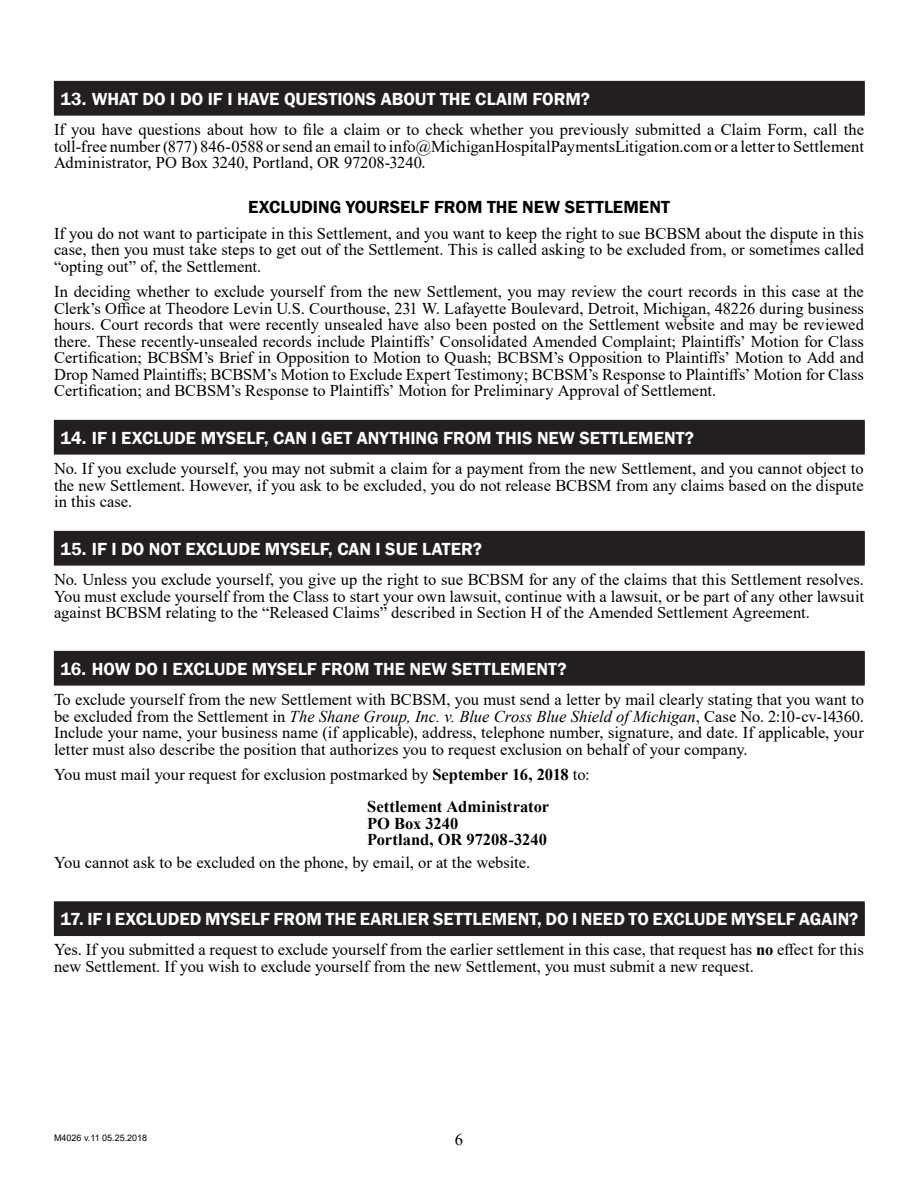
<style>
.page{position:relative;width:918px;height:1188px;background:#fff}
.page>*{position:absolute;margin:0;border:0;box-sizing:border-box;transform-origin:0 0}
.t1{font:600 18px "Franklin Gothic";color:#fff}
.Black_H1{font:600 18px "Franklin Gothic";color:#000}
.Body_Copy{font:16.5px/16.5px "Times New Roman";color:#000;text-align:justify}
.Address{font:700 16.5px/16.5px "Times New Roman";color:#000}
.t2{font:9px "Arial";color:#000}
.s1{font-style:italic}
.s2{font-weight:700}
</style>
<div class="page">
<div style="left:54px;top:81px;width:810px;height:34px;background:#231f20"></div>
<hr style="left:54px;top:81px;width:811px;height:1px;background:#231f20">
<hr style="left:864px;top:82px;width:1px;height:33px;background:#231f20">
<hr style="left:54px;top:115px;width:811px;height:1px;background:#231f20">
<div style="left:54px;top:420px;width:810px;height:34px;background:#231f20"></div>
<hr style="left:54px;top:420px;width:811px;height:1px;background:#231f20">
<hr style="left:864px;top:421px;width:1px;height:33px;background:#231f20">
<hr style="left:54px;top:454px;width:811px;height:1px;background:#231f20">
<div style="left:54px;top:531px;width:810px;height:34px;background:#231f20"></div>
<hr style="left:54px;top:531px;width:811px;height:1px;background:#231f20">
<hr style="left:864px;top:532px;width:1px;height:33px;background:#231f20">
<hr style="left:54px;top:565px;width:811px;height:1px;background:#231f20">
<div style="left:54px;top:651px;width:810px;height:34px;background:#231f20"></div>
<hr style="left:54px;top:651px;width:811px;height:1px;background:#231f20">
<hr style="left:864px;top:652px;width:1px;height:33px;background:#231f20">
<hr style="left:54px;top:685px;width:811px;height:1px;background:#231f20">
<div style="left:54px;top:902px;width:810px;height:34px;background:#231f20"></div>
<hr style="left:54px;top:901px;width:811px;height:1px;background:#231f20">
<hr style="left:864px;top:902px;width:1px;height:33px;background:#231f20">
<hr style="left:54px;top:935px;width:811px;height:1px;background:#231f20">
<p class="t1" style="left:60px;top:87px;width:531px">13. WHAT DO I DO IF I HAVE QUESTIONS ABOUT THE CLAIM FORM?</p>
<p class="Body_Copy" style="left:54px;top:121px;width:812px">If you have questions about how to file a claim or to check whether you previously submitted a Claim Form, call the toll-free number (877) 846-0588 or send an email to info@MichiganHospitalPaymentsLitigation.com or a letter to Settlement Administrator, PO Box 3240, Portland, OR 97208-3240.</p>
<p class="Black_H1" style="left:248px;top:196px;width:423px">EXCLUDING YOURSELF FROM THE NEW SETTLEMENT</p>
<p class="Body_Copy" style="left:54px;top:224px;width:812px">If you do not want to participate in this Settlement, and you want to keep the right to sue BCBSM about the dispute in this case, then you must take steps to get out of the Settlement. This is called asking to be excluded from, or sometimes called “opting out” of, the Settlement.</p>
<p class="Body_Copy" style="left:54px;top:283px;width:812px">In deciding whether to exclude yourself from the new Settlement, you may review the court records in this case at the Clerk’s Office at Theodore Levin U.S. Courthouse, 231 W. Lafayette Boulevard, Detroit, Michigan, 48226 during business hours. Court records that were recently unsealed have also been posted on the Settlement website and may be reviewed there. These recently-unsealed records include Plaintiffs’ Consolidated Amended Complaint; Plaintiffs’ Motion for Class Certification; BCBSM’s Brief in Opposition to Motion to Quash; BCBSM’s Opposition to Plaintiffs’ Motion to Add and Drop Named Plaintiffs; BCBSM’s Motion to Exclude Expert Testimony; BCBSM’s Response to Plaintiffs’ Motion for Class Certification; and BCBSM’s Response to Plaintiffs’ Motion for Preliminary Approval of Settlement.</p>
<p class="t1" style="left:60px;top:426px;width:635px">14. IF I EXCLUDE MYSELF, CAN I GET ANYTHING FROM THIS NEW SETTLEMENT?</p>
<p class="Body_Copy" style="left:54px;top:460px;width:811px">No. If you exclude yourself, you may not submit a claim for a payment from the new Settlement, and you cannot object to the new Settlement. However, if you ask to be excluded, you do not release BCBSM from any claims based on the dispute in this case.</p>
<p class="t1" style="left:60px;top:537px;width:423px">15. IF I DO NOT EXCLUDE MYSELF, CAN I SUE LATER?</p>
<p class="Body_Copy" style="left:54px;top:571px;width:812px">No. Unless you exclude yourself, you give up the right to sue BCBSM for any of the claims that this Settlement resolves.<br>You must exclude yourself from the Class to start your own lawsuit, continue with a lawsuit, or be part of any other lawsuit against BCBSM relating to the “Released Claims” described in Section H of the Amended Settlement Agreement.</p>
<p class="t1" style="left:60px;top:657px;width:508px">16. HOW DO I EXCLUDE MYSELF FROM THE NEW SETTLEMENT?</p>
<p class="Body_Copy" style="left:54px;top:691px;width:812px">To exclude yourself from the new Settlement with BCBSM, you must send a letter by mail clearly stating that you want to be excluded from the Settlement in <span class="s1">The Shane Group, Inc. v. Blue Cross Blue Shield of Michigan</span>, Case No. 2:10-cv-14360.<br>Include your name, your business name (if applicable), address, telephone number, signature, and date. If applicable, your letter must also describe the position that authorizes you to request exclusion on behalf of your company.</p>
<p class="Body_Copy" style="left:54px;top:766px;width:537px">You must mail your request for exclusion postmarked by <span class="s2">September 16, 2018</span> to:</p>
<p class="Address" style="left:367px;top:798px;width:184px">Settlement Administrator<br>PO Box 3240<br>Portland, OR 97208-3240</p>
<p class="Body_Copy" style="left:54px;top:854px;width:478px">You cannot ask to be excluded on the phone, by email, or at the website.</p>
<p class="t1" style="left:60px;top:908px;width:800px">17. IF I EXCLUDED MYSELF FROM THE EARLIER SETTLEMENT, DO I NEED TO EXCLUDE MYSELF AGAIN?</p>
<p class="Body_Copy" style="left:54px;top:941px;width:811px">Yes. If you submitted a request to exclude yourself from the earlier settlement in this case, that request has <span class="s2">no</span> effect for this new Settlement. If you wish to exclude yourself from the new Settlement, you must submit a new request.</p>
<p class="t2" style="left:54px;top:1131px;width:95px">M4026 v.11 05.25.2018</p>
<p class="Body_Copy" style="left:455px;top:1131px;width:10px">6</p>
</div>
